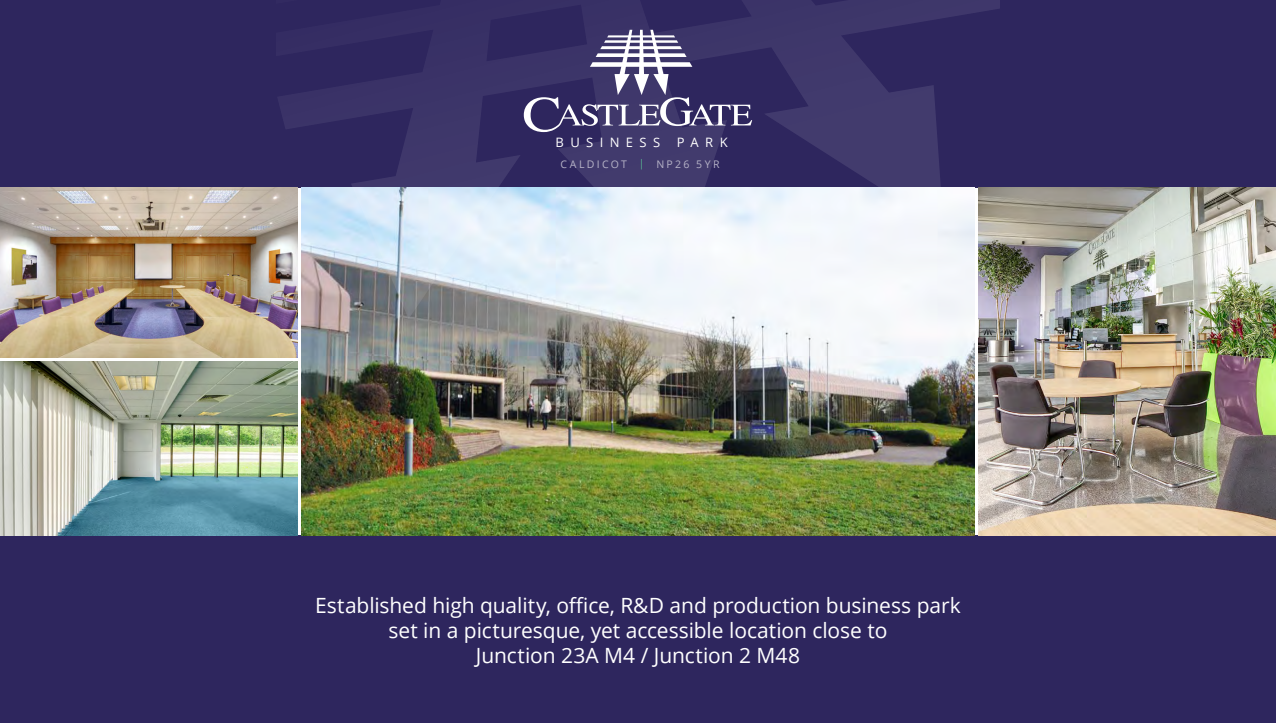
<style>
.page{position:relative;width:1276px;height:723px;background:#fff}
.page>*{position:absolute;margin:0;border:0;box-sizing:border-box;transform-origin:0 0}
.t1{font:21px/25.2px "Open Sans";letter-spacing:-.005em;color:#fff;text-align:center}
.t2{font:13.05px "Open Sans";letter-spacing:.495em;color:#fff}
.t3{font:10.5px "Open Sans";letter-spacing:.22em;color:#b6b3c7}
.s1{color:#59b993}
</style>
<div class="page">
<div style="left:0;top:536px;width:1276px;height:187px;background:#2e265e"></div>
<div style="left:0;top:0;width:1276px;height:187px;background:#2e265e"></div>
<img style="left:302px;top:319px;width:672px;height:217px">
<img style="left:978px;top:187px;width:298px;height:349px">
<img style="left:0;top:187px;width:298px;height:170px">
<img style="left:0;top:361px;width:298px;height:175px">
<svg style="left:276px;top:0;width:723px;height:319px"></svg>
<p class="t2" style="left:555px;top:133px;width:106px">BUSINESS</p>
<p class="t2" style="left:677px;top:133px;width:52px">PARK</p>
<p class="t3" style="left:560px;top:157px;width:160px">CALDICOT <span class="s1">|</span> NP26 5YR</p>
<p class="t1" style="left:315px;top:592px;width:647px">Established high quality, office, R&amp;D and production business park set in a picturesque, yet accessible location close to<br>Junction 23A M4 / Junction 2 M48</p>
</div>
